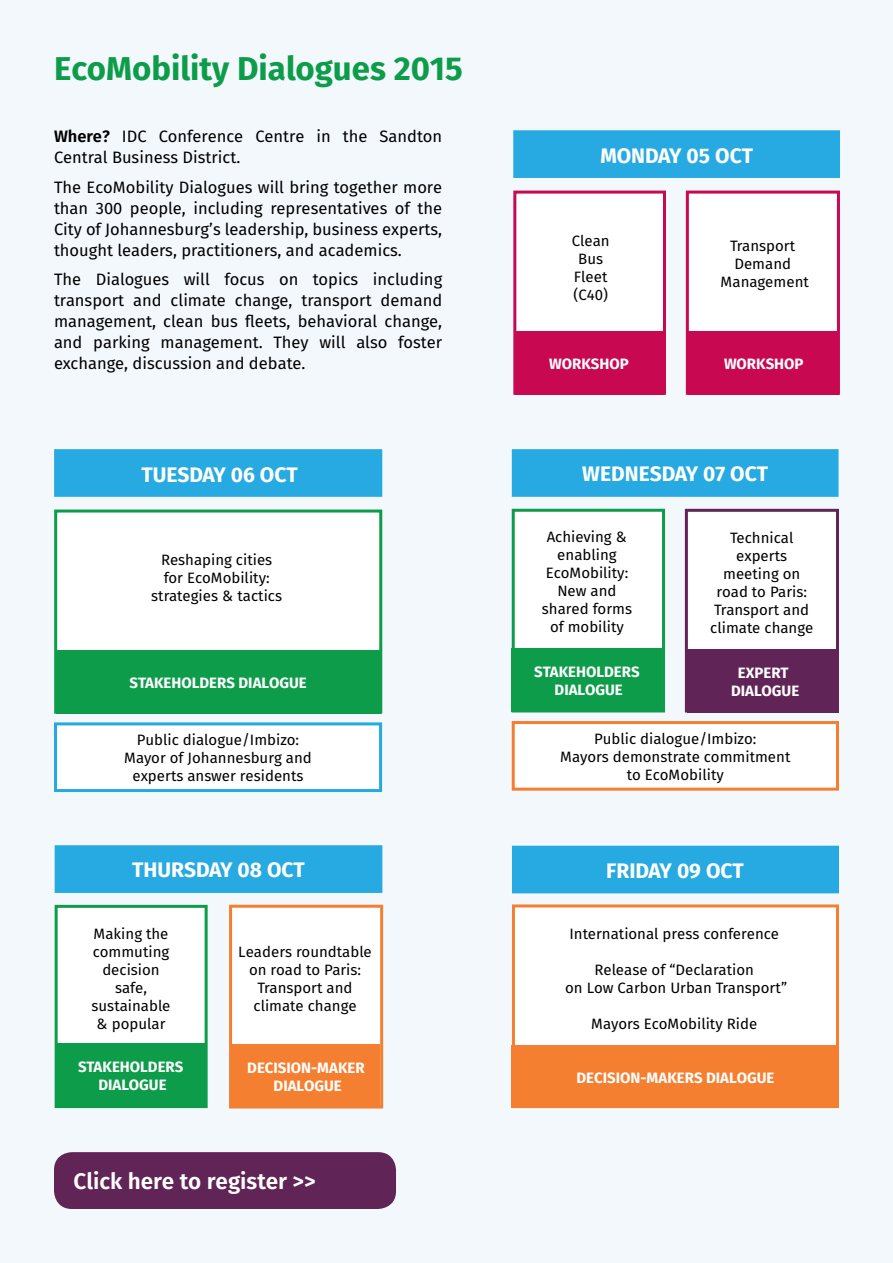
<style>
.page{position:relative;width:893px;height:1263px;background:#f3f8fc}
.page>*{position:absolute;margin:0;border:0;box-sizing:border-box;transform-origin:0 0}
.t1{font:700 33px "Fira Sans";color:#0d9c4a}
.t2{font:600 22.5px "Fira Sans";color:#fff}
.t3{font:700 21px "Fira Sans";color:#fff}
.t4{font:16.5px/21px "Fira Sans";color:#000;text-align:justify}
.t5{font:15px/18px "Fira Sans";color:#000;text-align:center}
.t6{font:700 15px/18px "Fira Sans";color:#fff;text-align:center}
.s1{font-weight:600}
</style>
<div class="page">
<div style="left:54px;top:509px;width:328px;height:205px;background:#fff;border:3px solid #0d9c4a"></div>
<div style="left:56px;top:650px;width:325px;height:64px;background:#0d9c4a"></div>
<div style="left:54px;top:449px;width:328px;height:48px;background:#27aae1;border:3px solid #27aae1"></div>
<div style="left:56px;top:724px;width:325px;height:66px;background:#fff"></div>
<div style="left:54px;top:722px;width:328px;height:70px;border:3px solid #26a8e0"></div>
<div style="left:55px;top:845px;width:327px;height:48px;background:#27aae1;border:3px solid #27aae1"></div>
<div style="left:229px;top:905px;width:154px;height:203px;background:#fff;border:3px solid #f57f30"></div>
<div style="left:55px;top:905px;width:153px;height:203px;background:#fff;border:3px solid #0d9c4a"></div>
<div style="left:57px;top:1043px;width:148px;height:63px;background:#0d9c4a"></div>
<div style="left:232px;top:1044px;width:148px;height:64px;background:#f57f30"></div>
<div style="left:512px;top:904px;width:327px;height:204px;background:#fff;border:3px solid #f57f30"></div>
<div style="left:512px;top:1045px;width:327px;height:63px;background:#f57f30"></div>
<div style="left:512px;top:846px;width:327px;height:47px;background:#27aae1"></div>
<div style="left:513px;top:130px;width:327px;height:48px;background:#27aae1;border:3px solid #27aae1"></div>
<div style="left:686px;top:191px;width:154px;height:204px;background:#fff;border:3px solid #c80850"></div>
<div style="left:513px;top:191px;width:153px;height:204px;background:#fff;border:3px solid #c80850"></div>
<div style="left:515px;top:331px;width:148px;height:64px;background:#c80850"></div>
<div style="left:689px;top:331px;width:150px;height:64px;background:#c80850"></div>
<div style="left:512px;top:449px;width:326px;height:48px;background:#27aae1;border:3px solid #27aae1"></div>
<div style="left:685px;top:509px;width:154px;height:203px;background:#fff;border:3px solid #612457"></div>
<div style="left:512px;top:509px;width:153px;height:203px;background:#fff;border:3px solid #0d9c4a"></div>
<div style="left:512px;top:648px;width:150px;height:63px;background:#0d9c4a"></div>
<div style="left:688px;top:649px;width:151px;height:63px;background:#612457"></div>
<div style="left:513px;top:722px;width:324px;height:67px;background:#fff"></div>
<div style="left:512px;top:721px;width:327px;height:70px;border:3px solid #f57f30"></div>
<div style="left:54px;top:1152px;width:342px;height:57px;background:#612457;border-radius:18px"></div>
<h1 class="t1" style="left:54px;top:41px;width:410px">EcoMobility Dialogues 2015</h1>
<p class="t4" style="left:54px;top:125px;width:390px"><span class="s1">Where?</span> IDC Conference Centre in the Sandton<br>Central Business District.</p>
<p class="t4" style="left:54px;top:176px;width:390px">The EcoMobility Dialogues will bring together more than 300 people, including representatives of the City of Johannesburg’s leadership, business experts, thought leaders, practitioners, and academics.</p>
<p class="t4" style="left:54px;top:268px;width:390px">The Dialogues will focus on topics including transport and climate change, transport demand management, clean bus fleets, behavioral change, and parking management. They will also foster exchange, discussion and debate.</p>
<h3 class="t3" style="left:141px;top:457px;width:158px">TUESDAY 06 OCT</h3>
<p class="t5" style="left:151px;top:550px;width:132px">Reshaping cities for EcoMobility: strategies &amp; tactics</p>
<p class="t6" style="left:130px;top:673px;width:179px">STAKEHOLDERS DIALOGUE</p>
<p class="t5" style="left:124px;top:730px;width:189px">Public dialogue/Imbizo:<br>Mayor of Johannesburg and experts answer residents</p>
<h3 class="t3" style="left:132px;top:852px;width:174px">THURSDAY 08 OCT</h3>
<p class="t5" style="left:92px;top:924px;width:80px">Making the commuting decision safe, sustainable &amp; popular</p>
<p class="t5" style="left:238px;top:942px;width:135px">Leaders roundtable on road to Paris:<br>Transport and climate change</p>
<p class="t6" style="left:78px;top:1056px;width:107px">STAKEHOLDERS<br>DIALOGUE</p>
<p class="t6" style="left:247px;top:1058px;width:119px">DECISION-MAKER<br>DIALOGUE</p>
<h2 class="t2" style="left:74px;top:1163px;width:244px">Click here to register &gt;&gt;</h2>
<h3 class="t3" style="left:600px;top:138px;width:154px">MONDAY 05 OCT</h3>
<p class="t5" style="left:572px;top:231px;width:39px">Clean<br>Bus<br>Fleet (C40)</p>
<p class="t5" style="left:721px;top:236px;width:90px">Transport<br>Demand<br>Management</p>
<p class="t6" style="left:549px;top:354px;width:81px">WORKSHOP</p>
<p class="t6" style="left:724px;top:354px;width:81px">WORKSHOP</p>
<h3 class="t3" style="left:582px;top:456px;width:187px">WEDNESDAY 07 OCT</h3>
<p class="t5" style="left:542px;top:527px;width:92px">Achieving &amp; enabling<br>EcoMobility:<br>New and shared forms of mobility</p>
<p class="t5" style="left:710px;top:528px;width:105px">Technical experts meeting on road to Paris:<br>Transport and climate change</p>
<p class="t6" style="left:534px;top:661px;width:107px">STAKEHOLDERS<br>DIALOGUE</p>
<p class="t6" style="left:731px;top:662px;width:70px">EXPERT<br>DIALOGUE</p>
<p class="t5" style="left:560px;top:729px;width:232px">Public dialogue/Imbizo:<br>Mayors demonstrate commitment to EcoMobility</p>
<h3 class="t3" style="left:606px;top:853px;width:139px">FRIDAY 09 OCT</h3>
<p class="t5" style="left:569px;top:924px;width:211px">International press conference</p>
<p class="t5" style="left:565px;top:960px;width:224px">Release of “Declaration<br>on Low Carbon Urban Transport”</p>
<p class="t5" style="left:591px;top:1014px;width:167px">Mayors EcoMobility Ride</p>
<p class="t6" style="left:576px;top:1067px;width:199px">DECISION-MAKERS DIALOGUE</p>
</div>
